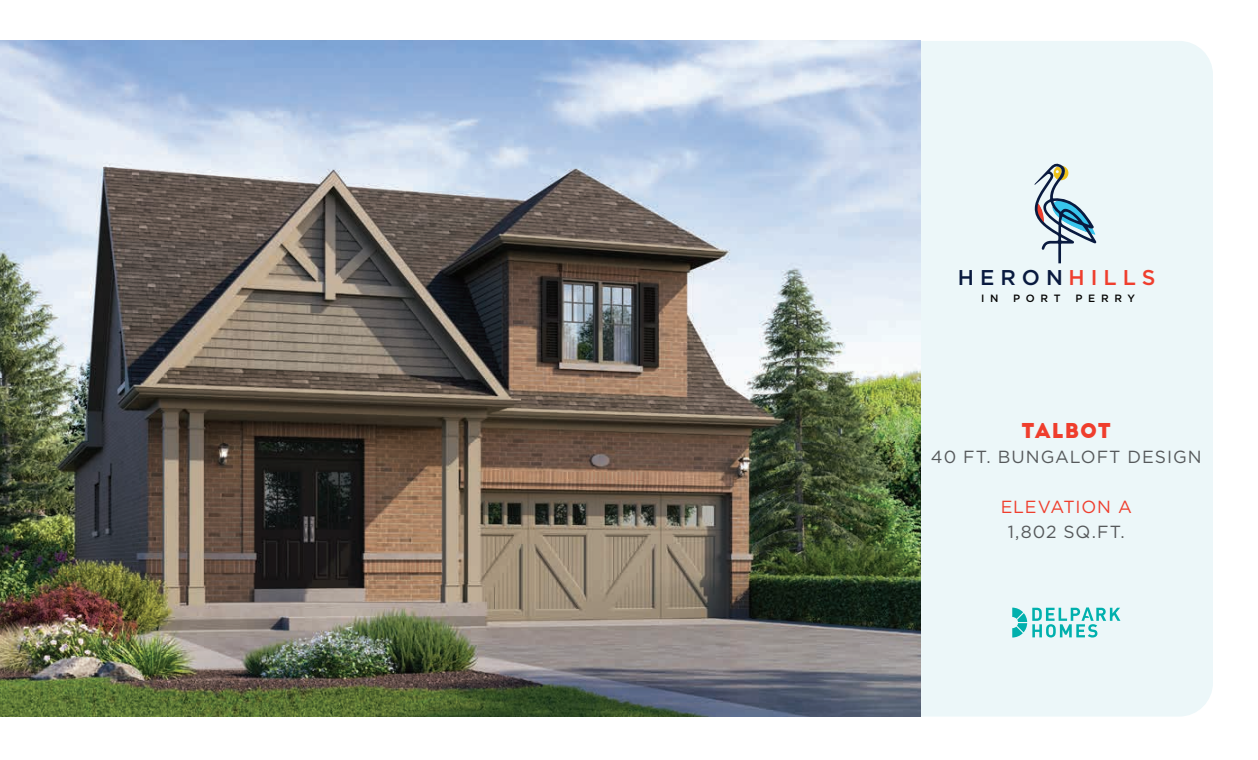
<style>
.page{position:relative;width:1258px;height:760px;background:#fff}
.page>*{position:absolute;margin:0;border:0;box-sizing:border-box;transform-origin:0 0}
.t1{font:500 21.38px "Gotham";letter-spacing:.28em;color:#091a3f}
.t2{font:700 20px "Big John PRO";letter-spacing:.03em;color:#ef3e2d}
.t3{font:17.5px "Gotham";letter-spacing:.055em;color:#56595b}
.t4{font:17.5px "Gotham";letter-spacing:.045em;color:#ef3e2d}
.t5{font:500 10.62px "Gotham";letter-spacing:.54em;color:#050504}
.s1{color:#ef3e2d}
</style>
<div class="page">
<div style="left:920px;top:41px;width:292px;height:675px;background:#ecf7f9"></div>
<img style="left:0;top:41px;width:920px;height:675px">
<svg style="left:1012px;top:607px;width:108px;height:30px"></svg>
<svg style="left:1034px;top:163px;width:62px;height:100px"></svg>
<p class="t1" style="left:957px;top:263px;width:199px">HERON<span class="s1">HILLS</span></p>
<p class="t5" style="left:981px;top:291px;width:19px">I N</p>
<p class="t5" style="left:1013px;top:291px;width:49px">PORT</p>
<p class="t5" style="left:1075px;top:291px;width:61px">PERRY</p>
<p class="t2" style="left:1021px;top:418px;width:92px">TALBOT</p>
<p class="t3" style="left:930px;top:445px;width:272px">40 FT. BUNGALOFT DESIGN</p>
<p class="t4" style="left:1000px;top:495px;width:133px">ELEVATION A</p>
<p class="t3" style="left:1007px;top:520px;width:119px">1,802 SQ.FT.</p>
</div>
